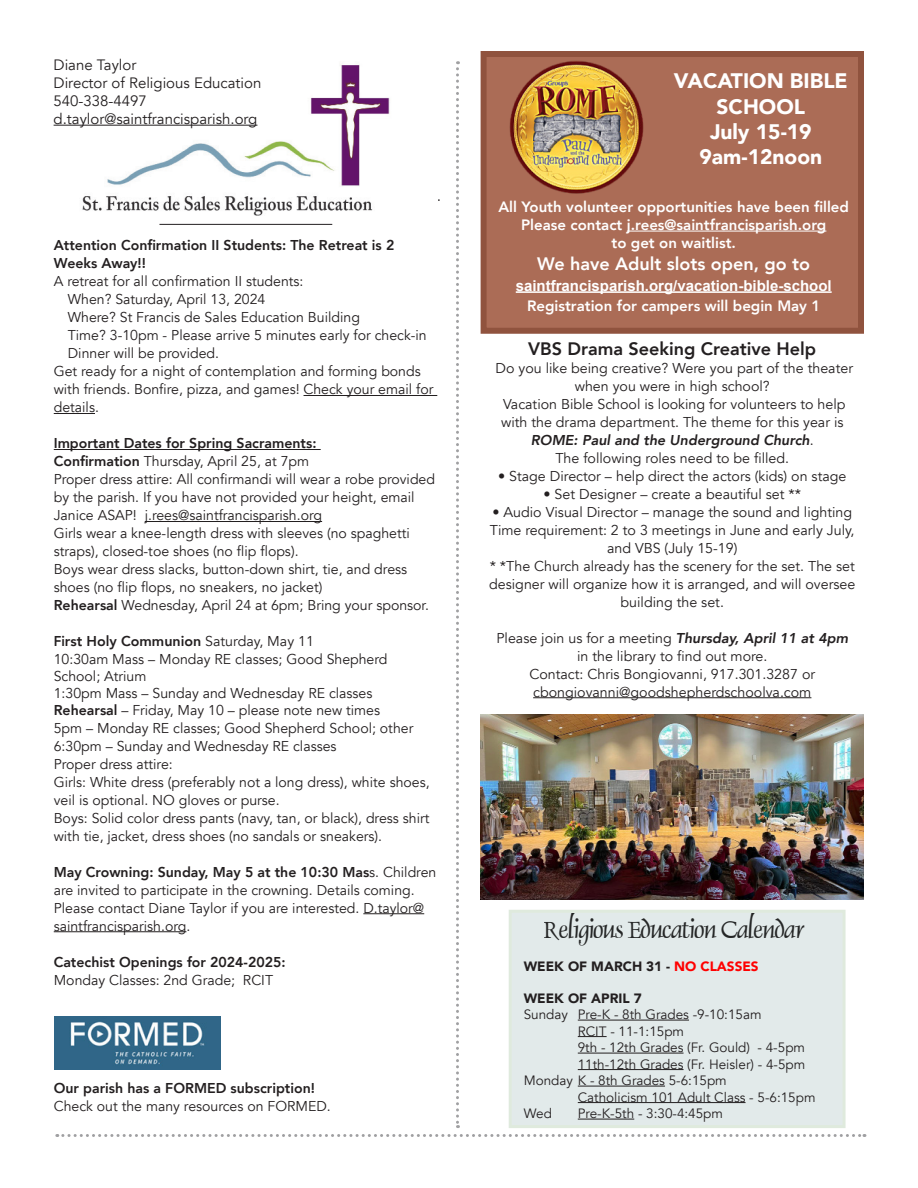
<style>
.page{position:relative;width:918px;height:1188px;background:#fff}
.page>*{position:absolute;margin:0;border:0;box-sizing:border-box;transform-origin:0 0}
.t1{font:27px "Dauphin Plain";letter-spacing:-.04em;color:#000}
.Body_text-pam{font:900 21px/25.2px "Avenir";color:#fff;text-align:center}
.Body_text-pam-2{font:800 18px "Avenir";color:#231f20}
.Body_text-pam-3{font:800 18px "Avenir";color:#fff}
.Body_text-pam-4{font:800 15px "Avenir";color:#fff}
.t2{font:15px/18px "Avenir";color:#231f20}
.Body_text-pam-5{font:700 15px "Arial";color:#fff}
.Body_text-pam-6{font:14.25px/18px "Avenir";color:#231f20}
.Body_text-pam-7{font:800 14.25px/18px "Avenir";color:#231f20}
.Body_text-pam-8{font:italic 800 14.25px "Avenir";color:#231f20}
.Body_text-pam-9{font:800 14.25px "Avenir";color:#231f20;scale:.94 1}
.t3{font:13.5px "Avenir";color:#231f20}
.t4{font:900 13.5px "Avenir";color:#231f20}
.s1{font-weight:800}
.s2{font-weight:400}
.s3{font-weight:400;font-style:normal}
.s4{font-weight:800;font-style:italic}
.s5{color:#f00}
</style>
<div class="page">
<hr style="left:304px;top:395px;width:133px;height:1px;background:#231f20">
<hr style="left:54px;top:413px;width:41px;height:1px;background:#231f20">
<hr style="left:54px;top:449px;width:267px;height:1px;background:#231f20">
<hr style="left:145px;top:521px;width:177px;height:1px;background:#231f20">
<hr style="left:363px;top:913px;width:61px;height:1px;background:#231f20">
<hr style="left:54px;top:931px;width:132px;height:1px;background:#231f20">
<svg style="left:481px;top:51px;width:383px;height:283px;background:#a86a54"></svg>
<svg style="left:57px;top:1134px;width:808px;height:3px"></svg>
<svg style="left:456px;top:61px;width:3px;height:1067px"></svg>
<img style="left:54px;top:64px;width:336px;height:122px">
<hr style="left:159px;top:224px;width:173px;height:1px;background:#231f20">
<hr style="left:54px;top:125px;width:203px;height:1px;background:#231f20">
<img style="left:82px;top:196px;width:291px;height:19px">
<img style="left:54px;top:1016px;width:167px;height:53px">
<div style="left:509px;top:910px;width:337px;height:218px;background:#e2eaea"></div>
<hr style="left:578px;top:1020px;width:111px;height:1px;background:#231f20">
<svg style="left:578px;top:1036px;width:29px;height:1px"></svg>
<hr style="left:578px;top:1053px;width:106px;height:1px;background:#231f20">
<hr style="left:578px;top:1069px;width:106px;height:1px;background:#231f20">
<hr style="left:578px;top:1086px;width:87px;height:1px;background:#231f20">
<hr style="left:578px;top:1102px;width:168px;height:1px;background:#231f20">
<hr style="left:578px;top:1119px;width:56px;height:1px;background:#231f20">
<hr style="left:627px;top:231px;width:199px;height:1px;background:#fff">
<hr style="left:516px;top:291px;width:316px;height:2px;background:#fff">
<img style="left:509px;top:61px;width:135px;height:133px">
<hr style="left:533px;top:697px;width:278px;height:1px;background:#231f20">
<img style="left:481px;top:715px;width:383px;height:184px">
<p class="t2" style="left:54px;top:56px;width:84px">Diane Taylor</p>
<p class="t2" style="left:54px;top:74px;width:209px">Director of Religious Education<br>540-338-4497</p>
<p class="t2" style="left:54px;top:110px;width:205px">d.taylor@saintfrancisparish.org</p>
<p class="Body_text-pam-7" style="left:54px;top:237px;width:342px">Attention Confirmation II Students: The Retreat is 2<br>Weeks Away!!</p>
<p class="Body_text-pam-6" style="left:54px;top:273px;width:251px">A retreat for all confirmation II students:</p>
<p class="Body_text-pam-6" style="left:68px;top:291px;width:199px">When? Saturday, April 13, 2024</p>
<p class="Body_text-pam-6" style="left:68px;top:309px;width:294px">Where? St Francis de Sales Education Building</p>
<p class="Body_text-pam-6" style="left:68px;top:327px;width:360px">Time? 3-10pm - Please arrive 5 minutes early for check-in</p>
<p class="Body_text-pam-6" style="left:68px;top:345px;width:153px">Dinner will be provided.</p>
<p class="Body_text-pam-6" style="left:54px;top:363px;width:381px">Get ready for a night of contemplation and forming bonds with friends. Bonfire, pizza, and games! Check your email for details.</p>
<p class="Body_text-pam-7" style="left:54px;top:435px;width:264px">Important Dates for Spring Sacraments:</p>
<p class="Body_text-pam-6" style="left:54px;top:453px;width:257px"><span class="s1">Confirmation</span> Thursday, April 25, at 7pm</p>
<p class="Body_text-pam-6" style="left:54px;top:471px;width:383px">Proper dress attire: All confirmandi will wear a robe provided by the parish. If you have not provided your height, email<br>Janice ASAP! j.rees@saintfrancisparish.org</p>
<p class="Body_text-pam-6" style="left:54px;top:525px;width:358px">Girls wear a knee-length dress with sleeves (no spaghetti straps), closed-toe shoes (no flip flops).</p>
<p class="Body_text-pam-6" style="left:54px;top:561px;width:355px">Boys wear dress slacks, button-down shirt, tie, and dress shoes (no flip flops, no sneakers, no jacket)</p>
<p class="Body_text-pam-6" style="left:54px;top:597px;width:377px"><span class="s1">Rehearsal</span> Wednesday, April 24 at 6pm; Bring your sponsor.</p>
<p class="Body_text-pam-9" style="left:54px;top:630px;width:278px">First Holy Communion <span class="s2">Saturday, May 11</span></p>
<p class="Body_text-pam-6" style="left:54px;top:650px;width:335px;line-height:17.2px">10:30am Mass – Monday RE classes; Good Shepherd<br>School; Atrium</p>
<p class="Body_text-pam-6" style="left:54px;top:685px;width:320px">1:30pm Mass – Sunday and Wednesday RE classes</p>
<p class="Body_text-pam-6" style="left:54px;top:702px;width:328px"><span class="s1">Rehearsal</span> – Friday, May 10 – please note new times</p>
<p class="Body_text-pam-6" style="left:54px;top:719px;width:361px">5pm – Monday RE classes; Good Shepherd School; other</p>
<p class="Body_text-pam-6" style="left:54px;top:737px;width:284px">6:30pm – Sunday and Wednesday RE classes</p>
<p class="Body_text-pam-6" style="left:54px;top:755px;width:121px">Proper dress attire:</p>
<p class="Body_text-pam-6" style="left:54px;top:773px;width:377px">Girls: White dress (preferably not a long dress), white shoes, veil is optional. NO gloves or purse.</p>
<p class="Body_text-pam-6" style="left:54px;top:809px;width:377px">Boys: Solid color dress pants (navy, tan, or black), dress shirt with tie, jacket, dress shoes (no sandals or sneakers).</p>
<p class="Body_text-pam-6" style="left:54px;top:863px;width:384px"><span class="s1">May Crowning: Sunday, May 5 at the 10:30 Mas</span>s. Children are invited to participate in the crowning. Details coming.<br>Please contact Diane Taylor if you are interested. D.taylor@ saintfrancisparish.org.</p>
<p class="Body_text-pam-7" style="left:54px;top:953px;width:233px">Catechist Openings for 2024-2025:</p>
<p class="Body_text-pam-6" style="left:54px;top:971px;width:221px">Monday Classes: 2nd Grade; RCIT</p>
<p class="Body_text-pam-7" style="left:54px;top:1079px;width:263px">Our parish has a FORMED subscription!</p>
<p class="Body_text-pam-6" style="left:54px;top:1097px;width:279px">Check out the many resources on FORMED.</p>
<p class="Body_text-pam" style="left:674px;top:68px;width:175px">VACATION BIBLE<br>SCHOOL</p>
<p class="Body_text-pam" style="left:710px;top:118px;width:103px">July 15-19</p>
<p class="Body_text-pam" style="left:700px;top:144px;width:124px">9am-12noon</p>
<p class="Body_text-pam-4" style="left:498px;top:195px;width:352px">All Youth volunteer opportunities have been filled</p>
<p class="Body_text-pam-4" style="left:521px;top:213px;width:307px">Please contact j.rees@saintfrancisparish.org</p>
<p class="Body_text-pam-4" style="left:612px;top:231px;width:126px">to get on waitlist.</p>
<p class="Body_text-pam-3" style="left:537px;top:249px;width:274px">We have Adult slots open, go to</p>
<p class="Body_text-pam-5" style="left:516px;top:275px;width:317px">saintfrancisparish.org/vacation-bible-school</p>
<p class="Body_text-pam-4" style="left:527px;top:295px;width:295px">Registration for campers will begin May 1</p>
<p class="Body_text-pam-2" style="left:528px;top:334px;width:290px">VBS Drama Seeking Creative Help</p>
<p class="Body_text-pam-6" style="left:495px;top:359px;width:359px;text-align:center">Do you like being creative? Were you part of the theater when you were in high school?</p>
<p class="Body_text-pam-6" style="left:503px;top:395px;width:344px">Vacation Bible School is looking for volunteers to help</p>
<p class="Body_text-pam-6" style="left:501px;top:413px;width:344px">with the drama department. The theme for this year is</p>
<p class="Body_text-pam-8" style="left:531px;top:431px;width:284px">ROME: Paul and the Underground Church<span class="s3">.</span></p>
<p class="Body_text-pam-6" style="left:555px;top:449px;width:235px">The following roles need to be filled.</p>
<p class="Body_text-pam-6" style="left:498px;top:467px;width:350px">• Stage Director – help direct the actors (kids) on stage</p>
<p class="Body_text-pam-6" style="left:544px;top:485px;width:259px">• Set Designer – create a beautiful set **</p>
<p class="Body_text-pam-6" style="left:492px;top:503px;width:361px">• Audio Visual Director – manage the sound and lighting</p>
<p class="Body_text-pam-6" style="left:490px;top:521px;width:366px;text-align:center">Time requirement: 2 to 3 meetings in June and early July, and VBS (July 15-19)</p>
<p class="Body_text-pam-6" style="left:489px;top:557px;width:368px;text-align:center">* *The Church already has the scenery for the set. The set designer will organize how it is arranged, and will oversee building the set.</p>
<p class="Body_text-pam-6" style="left:496px;top:629px;width:353px">Please join us for a meeting <span class="s4">Thursday, April 11 at 4pm</span></p>
<p class="Body_text-pam-6" style="left:577px;top:647px;width:192px">in the library to find out more.</p>
<p class="Body_text-pam-6" style="left:529px;top:665px;width:287px">Contact: Chris Bongiovanni, 917.301.3287 or</p>
<p class="Body_text-pam-6" style="left:533px;top:683px;width:280px">cbongiovanni@goodshepherdschoolva.com</p>
<h1 class="t1" style="left:544px;top:913px;width:262px">Religious Education Calendar</h1>
<p class="t4" style="left:524px;top:955px;width:236px">WEEK OF MARCH 31 - <span class="s5">NO CLASSES</span></p>
<p class="t4" style="left:524px;top:986px;width:119px">WEEK OF APRIL 7</p>
<p class="t3" style="left:524px;top:1006px;width:239px">Sunday Pre-K - 8th Grades -9-10:15am</p>
<p class="t3" style="left:578px;top:1023px;width:108px">RCIT - 11-1:15pm</p>
<p class="t3" style="left:578px;top:1039px;width:229px">9th - 12th Grades (Fr. Gould) - 4-5pm</p>
<p class="t3" style="left:578px;top:1056px;width:229px">11th-12th Grades (Fr. Heisler) - 4-5pm</p>
<p class="t3" style="left:524px;top:1072px;width:205px">Monday K - 8th Grades 5-6:15pm</p>
<p class="t3" style="left:578px;top:1089px;width:239px">Catholicism 101 Adult Class - 5-6:15pm</p>
<p class="t3" style="left:524px;top:1105px;width:30px">Wed</p>
<p class="t3" style="left:578px;top:1105px;width:147px">Pre-K-5th - 3:30-4:45pm</p>
</div>
